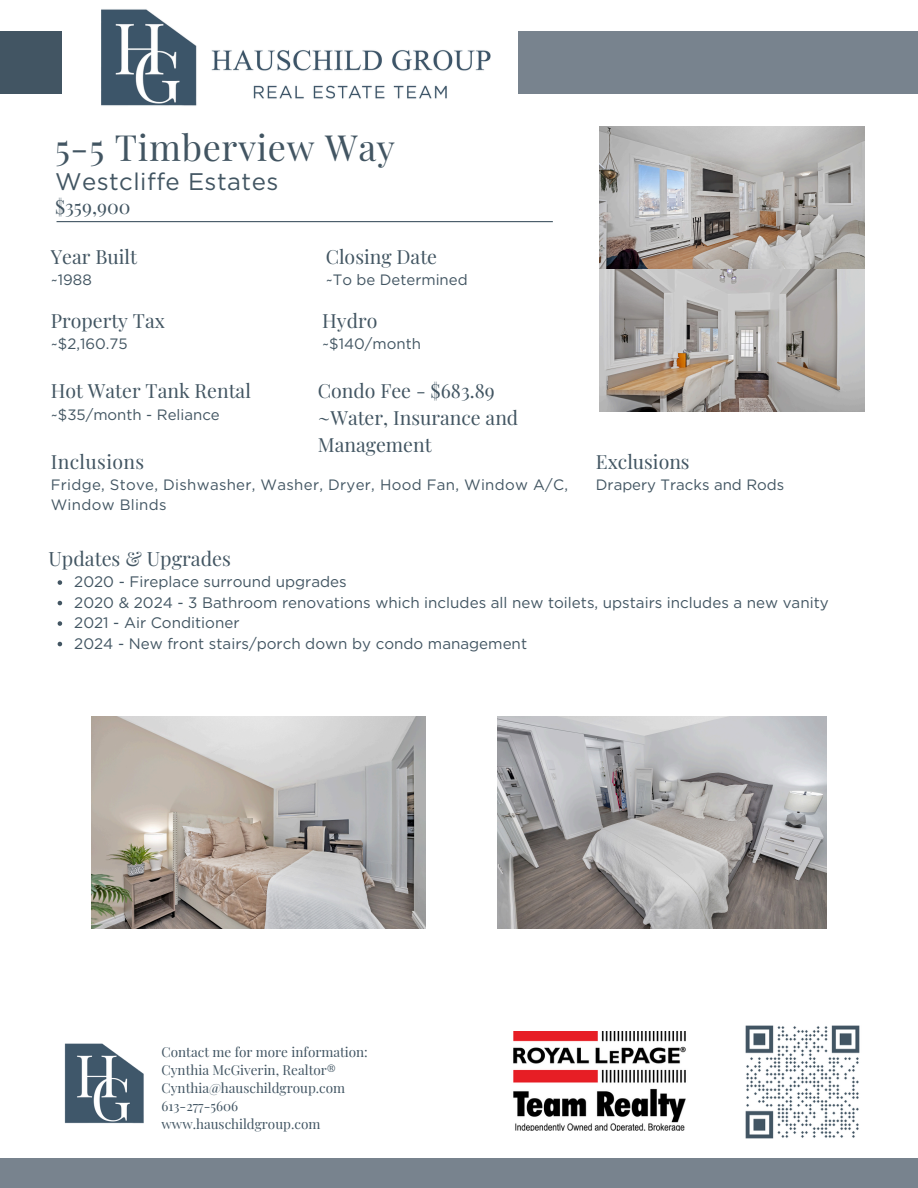
<style>
.page{position:relative;width:918px;height:1188px;background:#fff}
.page>*{position:absolute;margin:0;border:0;box-sizing:border-box;transform-origin:0 0}
.t1{font:36px "Playfair Display";letter-spacing:.02em;color:#425562}
.t2{font:24px "Gotham";letter-spacing:.02em;color:#425562}
.t3{font:19.65px "Playfair Display";color:#425562}
.t4{font:19.5px/27px "Playfair Display";color:#425562}
.t5{font:19.5px "Playfair Display";letter-spacing:.02em;color:#425562}
.t6{font:15.15px "Gotham";color:#425562}
.t7{font:15px "Gotham";color:#425562}
.t8{font:15px/20.2px "Gotham";letter-spacing:.02em;color:#425562}
.t9{font:13.5px "Playfair Display";color:#425563}
</style>
<div class="page">
<img style="left:599px;top:127px;width:266px;height:284px">
<div style="left:0;top:31px;width:62px;height:63px;background:#425563"></div>
<div style="left:518px;top:31px;width:400px;height:63px;background:#78838e"></div>
<img style="left:101px;top:9px;width:389px;height:97px">
<hr style="left:57px;top:221px;width:496px;height:1px;background:#425563">
<div style="left:0;top:1158px;width:918px;height:30px;background:#78838e"></div>
<img style="left:513px;top:1031px;width:173px;height:99px">
<img style="left:92px;top:716px;width:334px;height:213px">
<img style="left:498px;top:716px;width:328px;height:213px">
<svg style="left:58px;top:580px;width:4px;height:5px"></svg>
<svg style="left:58px;top:601px;width:4px;height:4px"></svg>
<svg style="left:58px;top:621px;width:4px;height:5px"></svg>
<svg style="left:58px;top:642px;width:4px;height:4px"></svg>
<p class="t1" style="left:55px;top:123px;width:342px">5-5 Timberview Way</p>
<p class="t2" style="left:55px;top:167px;width:225px">Westcliffe Estates</p>
<p class="t4" style="left:55px;top:193px;width:77px">$359,900</p>
<h4 class="t4" style="left:51px;top:243px;width:88px">Year Built</h4>
<h4 class="t7" style="left:51px;top:271px;width:43px">~1988</h4>
<h4 class="t4" style="left:51px;top:306px;width:116px">Property Tax</h4>
<h4 class="t7" style="left:51px;top:335px;width:78px">~$2,160.75</h4>
<p class="t4" style="left:326px;top:243px;width:113px">Closing Date</p>
<p class="t7" style="left:326px;top:271px;width:144px">~To be Determined</p>
<h3 class="t4" style="left:322px;top:306px;width:57px">Hydro</h3>
<h3 class="t7" style="left:322px;top:335px;width:100px">~$140/month</h3>
<p class="t4" style="left:318px;top:377px;width:202px">Condo Fee - $683.89 ~Water, Insurance and<br>Management</p>
<p class="t4" style="left:51px;top:377px;width:202px">Hot Water Tank Rental</p>
<p class="t7" style="left:51px;top:405px;width:171px">~$35/month - Reliance</p>
<p class="t5" style="left:51px;top:448px;width:95px">Inclusions</p>
<p class="t8" style="left:51px;top:474px;width:519px">Fridge, Stove, Dishwasher, Washer, Dryer, Hood Fan, Window A/C,<br>Window Blinds</p>
<p class="t4" style="left:596px;top:447px;width:95px">Exclusions</p>
<p class="t7" style="left:596px;top:476px;width:190px">Drapery Tracks and Rods</p>
<p class="t3" style="left:49px;top:544px;width:184px">Updates &amp; Upgrades</p>
<p class="t6" style="left:74px;top:573px;width:274px">2020 - Fireplace surround upgrades</p>
<p class="t6" style="left:74px;top:593px;width:756px">2020 &amp; 2024 - 3 Bathroom renovations which includes all new toilets, upstairs includes a new vanity</p>
<p class="t6" style="left:74px;top:614px;width:167px">2021 - Air Conditioner</p>
<p class="t6" style="left:74px;top:634px;width:454px">2024 - New front stairs/porch down by condo management</p>
<h4 class="t9" style="left:162px;top:1043px;width:208px">Contact me for more information:</h4>
<h3 class="t9" style="left:162px;top:1061px;width:176px">Cynthia McGiverin, Realtor®</h3>
<h4 class="t9" style="left:162px;top:1079px;width:185px">Cynthia@hauschildgroup.com</h4>
<h4 class="t9" style="left:162px;top:1097px;width:78px">613-277-5606</h4>
<h3 class="t9" style="left:162px;top:1115px;width:160px">www.hauschildgroup.com</h3>
<p class="t9" style="left:163px;top:1048px;width:208px">Contact me for more information:</p>
<p class="t9" style="left:163px;top:1066px;width:176px">Cynthia McGiverin, Realtor®</p>
<p class="t9" style="left:163px;top:1084px;width:185px">Cynthia@hauschildgroup.com</p>
<p class="t9" style="left:163px;top:1102px;width:77px">613-799-5570</p>
<h3 class="t9" style="left:163px;top:1120px;width:160px">www.hauschildgroup.com</h3>
</div>
